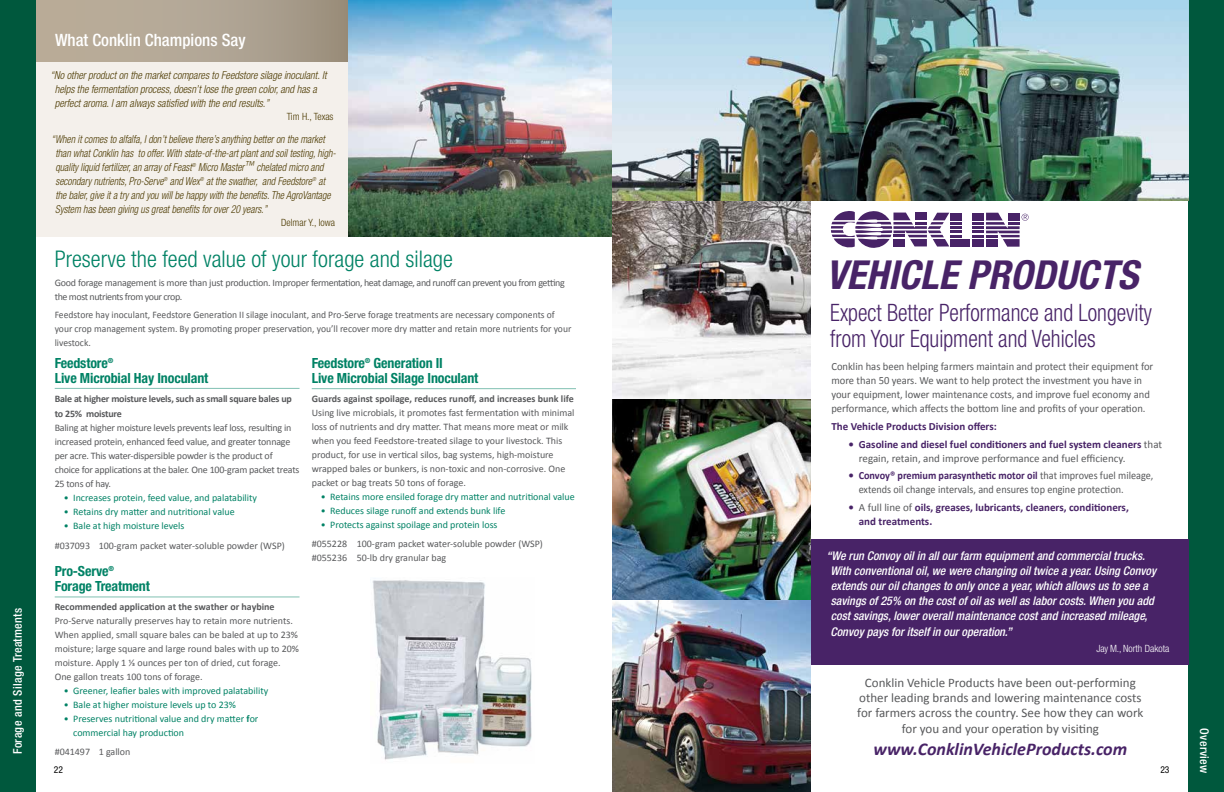
<style>
.page{position:relative;width:1224px;height:792px;background:#fff}
.page>*{position:absolute;margin:0;border:0;box-sizing:border-box;transform-origin:0 0}
.t1{font:italic 700 condensed 40px "Helvetica Neue";color:#482367}
.t2{font:300 condensed 24px/26px "Helvetica Neue";color:#482367;scale:.92 1}
.t3{font:300 condensed 23px "Helvetica Neue";color:#008265}
.t4{font:italic 700 18px "Calibri";color:#482367}
.t5{font:500 condensed 17px "Helvetica Neue";color:#fff}
.t6{font:700 condensed 14px/15px "Helvetica Neue";letter-spacing:-.01em;color:#008265}
.t7{font:13px/15.3px "Calibri";color:#58595b;text-align:center}
.t8{font:italic 500 condensed 12px/15.2px "Helvetica Neue";color:#fff}
.t9{font:500 condensed 12px "Helvetica Neue";letter-spacing:.03em;color:#fff}
.t10{font:italic 300 condensed 11px/14px "Helvetica Neue";color:#4b3900;scale:.9 1}
.t11{font:11px/14px "Calibri";color:#58595b;scale:.96 1}
.t12{font:italic 300 condensed 11px/14px "Helvetica Neue";color:#4b3900;scale:.95 1}
.t13{font:11px/14px "Calibri";color:#58595b;scale:.93 1}
.t14{font:11px/14px "Calibri";color:#58595b}
.t15{font:700 11px/14px "Calibri";color:#482367}
.t16{font:10px/14px "Calibri";color:#58595b}
.t17{font:10px/14px "Calibri";color:#008265}
.t18{font:10px/14px "Calibri";color:#58595b;scale:.96 1}
.t19{font:10px/14px "Calibri";letter-spacing:-.02em;color:#58595b}
.t20{font:700 10px/15px "Calibri";letter-spacing:-.005em;color:#58595b}
.t21{font:10px/14px "Calibri";letter-spacing:-.04em;color:#58595b}
.t22{font:300 condensed 10px "Helvetica Neue";color:#4b3900}
.t23{font:300 condensed 10px "Helvetica Neue";color:#fff}
.t24{font:condensed 9.5px "Helvetica Neue";color:#000}
.s1{font-weight:700}
.s2{font-weight:700;color:#482367}
.s3{font-weight:400;color:#58595b}
</style>
<div class="page">
<div style="left:1166px;top:0;width:58px;height:792px;background:#00583d"></div>
<div style="left:0;top:0;width:58px;height:792px;background:#00583d"></div>
<div style="left:36px;top:0;width:576px;height:792px;background:#fff"></div>
<div style="left:612px;top:0;width:576px;height:792px;background:#fff"></div>
<div style="left:36px;top:55px;width:324px;height:181px;background:#f4f0eb"></div>
<div style="left:36px;top:0;width:323px;height:61px;background:linear-gradient(to right,#bfb29f,#9f9483)"></div>
<hr style="left:55px;top:597px;width:245px;height:1px;background:#80c0b2">
<hr style="left:312px;top:388px;width:264px;height:1px;background:#80c0b2">
<hr style="left:55px;top:388px;width:245px;height:1px;background:#80c0b2">
<img style="left:372px;top:580px;width:160px;height:180px">
<img style="left:348px;top:0;width:264px;height:236px">
<div style="left:803px;top:539px;width:386px;height:126px;background:#482367"></div>
<img style="left:612px;top:200px;width:198px;height:200px">
<img style="left:612px;top:400px;width:198px;height:392px">
<div style="left:950px;top:239px;width:20px;height:8px;background:#482367"></div>
<svg style="left:972px;top:213px;width:57px;height:34px"></svg>
<svg style="left:831px;top:211px;width:131px;height:37px"></svg>
<img style="left:612px;top:0;width:576px;height:200px">
<p class="t9" style="left:11px;top:754px;width:148px;rotate:-90deg">Forage and Silage Treatments</p>
<h3 class="t5" style="left:55px;top:30px;width:192px">What Conklin Champions Say</h3>
<p class="t12" style="left:55px;top:68px;width:288px;text-indent:-4px">“No other product on the market compares to Feedstore silage inoculant. It helps the fermentation process, doesn’t lose the green color, and has a perfect aroma. I am always satisfied with the end results.”</p>
<p class="t22" style="left:287px;top:110px;width:48px">Tim H., Texas</p>
<p class="t10" style="left:55px;top:132px;width:313px;text-indent:-4px">“When it comes to alfalfa, I don’t believe there’s anything better on the market than what Conklin has to offer. With state-of-the-art plant and soil testing, high&shy;quality liquid fertilizer, an array of Feast<sup>®</sup> Micro Master™ chelated micro and secondary nutrients, Pro-Serve<sup>®</sup> and Wex<sup>®</sup> at the swather, and Feedstore<sup>®</sup> at the baler, give it a try and you will be happy with the benefits. The AgroVantage System has been giving us great benefits for over 20 years.”</p>
<p class="t22" style="left:281px;top:217px;width:55px">Delmar Y., Iowa</p>
<h3 class="t3" style="left:55px;top:246px;width:400px">Preserve the feed value of your forage and silage</h3>
<p class="t21" style="left:55px;top:275px;width:512px">Good forage management is more than just production. Improper fermentation, heat damage, and runoff can prevent you from getting the most nutrients from your crop.</p>
<p class="t18" style="left:55px;top:308px;width:540px">Feedstore hay inoculant, Feedstore Generation II silage inoculant, and Pro-Serve forage treatments are necessary components of your crop management system. By promoting proper preservation, you’ll recover more dry matter and retain more nutrients for your livestock.</p>
<h3 class="t6" style="left:312px;top:355px;width:168px">Feedstore<sup>®</sup> Generation II<br>Live Microbial Silage Inoculant</h3>
<p class="t20" style="left:312px;top:390px;width:264px">Guards against spoilage, reduces runoff, and increases bunk life</p>
<p class="t16" style="left:312px;top:405px;width:264px">Using live microbials, it promotes fast fermentation with minimal loss of nutrients and dry matter. That means more meat or milk when you feed Feedstore-treated silage to your livestock. This product, for use in vertical silos, bag systems, high-moisture wrapped bales or bunkers, is non-toxic and non-corrosive. One packet or bag treats 50 tons of forage.</p>
<p class="t17" style="left:321px;top:489px;width:256px">• Retains more ensiled forage dry matter and nutritional value</p>
<p class="t17" style="left:321px;top:503px;width:186px">• Reduces silage runoff and extends bunk life</p>
<p class="t17" style="left:321px;top:517px;width:178px">• Protects against spoilage and protein loss</p>
<p class="t16" style="left:312px;top:536px;width:233px">#055228 100-gram packet water-soluble powder (WSP) #055236 50-lb dry granular bag</p>
<h3 class="t6" style="left:55px;top:355px;width:155px">Feedstore<sup>®<br></sup>Live Microbial Hay Inoculant</h3>
<p class="t20" style="left:55px;top:391px;width:239px">Bale at higher moisture levels, such as small square bales up to 25% moisture</p>
<p class="t19" style="left:55px;top:421px;width:246px">Baling at higher moisture levels prevents leaf loss, resulting in increased protein, enhanced feed value, and greater tonnage per acre. This water-dispersible powder is the product of choice for applications at the baler. One 100-gram packet treats 25 tons of hay.</p>
<p class="t17" style="left:64px;top:491px;width:195px">• Increases protein, feed value, and palatability</p>
<p class="t17" style="left:64px;top:505px;width:172px">• Retains dry matter and nutritional value</p>
<p class="t17" style="left:64px;top:519px;width:122px">• Bale at high moisture levels</p>
<p class="t16" style="left:55px;top:538px;width:232px">#037093 100-gram packet water-soluble powder (WSP)</p>
<h3 class="t6" style="left:55px;top:564px;width:97px">Pro-Serve<sup>®<br></sup>Forage Treatment</h3>
<p class="t20" style="left:55px;top:599px;width:221px">Recommended application at the swather or haybine</p>
<p class="t16" style="left:55px;top:613px;width:246px">Pro-Serve naturally preserves hay to retain more nutrients.<br>When applied, small square bales can be baled at up to 23% moisture; large square and large round bales with up to 20% moisture. Apply 1 ⅓ ounces per ton of dried, cut forage.<br>One gallon treats 100 tons of forage.</p>
<p class="t17" style="left:64px;top:683px;width:206px">• Greener, leafier bales with improved palatability</p>
<p class="t17" style="left:64px;top:697px;width:174px">• Bale at higher moisture levels up to 23%</p>
<p class="t17" style="left:73px;top:711px;width:187px;text-indent:-10px">• Preserves nutritional value and dry matter <span class="s1">f</span>or commercial hay production</p>
<p class="t16" style="left:55px;top:745px;width:77px">#041497 1 gallon</p>
<h1 class="t1" style="left:826px;top:250px;width:314px">VEHICLE PRODUCTS</h1>
<h2 class="t2" style="left:830px;top:300px;width:351px">Expect Better Performance and Longevity from Your Equipment and Vehicles</h2>
<p class="t11" style="left:831px;top:359px;width:337px">Conklin has been helping farmers maintain and protect their equipment for more than 50 years. We want to help protect the investment you have in your equipment, lower maintenance costs, and improve fuel economy and performance, which affects the bottom line and profits of your operation.</p>
<p class="t15" style="left:831px;top:419px;width:167px">The Vehicle Products Division offers:</p>
<p class="t14" style="left:859px;top:437px;width:305px;text-indent:-10px"><span class="s2">• Gasoline and diesel fuel conditioners and fuel system cleaners</span> that regain, retain, and improve performance and fuel efficiency.</p>
<p class="t13" style="left:859px;top:468px;width:318px;text-indent:-10px"><span class="s2">• Convoy® premium parasynthetic motor oil</span> that improves fuel mileage, extends oil change intervals, and ensures top engine protection.</p>
<p class="t15" style="left:859px;top:500px;width:271px;text-indent:-10px">• <span class="s3">A full line of</span> oils, greases, lubricants, cleaners, conditioners, and treatments.</p>
<p class="t8" style="left:830px;top:548px;width:327px;text-indent:-4px">“We run Convoy oil in all our farm equipment and commercial trucks.<br>With conventional oil, we were changing oil twice a year. Using Convoy extends our oil changes to only once a year, which allows us to see a savings of 25% on the cost of oil as well as labor costs. When you add cost savings, lower overall maintenance cost and increased mileage, Convoy pays for itself in our operation.”</p>
<p class="t23" style="left:1097px;top:643px;width:74px">Jay M., North Dakota</p>
<h3 class="t7" style="left:857px;top:675px;width:288px">Conklin Vehicle Products have been out-performing other leading brands and lowering maintenance costs for farmers across the country. See how they can work for you and your operation by visiting</h3>
<h3 class="t4" style="left:874px;top:737px;width:255px">www.ConklinVehicleProducts.com</h3>
<p class="t24" style="left:54px;top:765px;width:11px">22</p>
<p class="t24" style="left:1160px;top:765px;width:11px">23</p>
<p class="t9" style="left:1212px;top:728px;width:47px;rotate:90deg">Overview</p>
</div>
